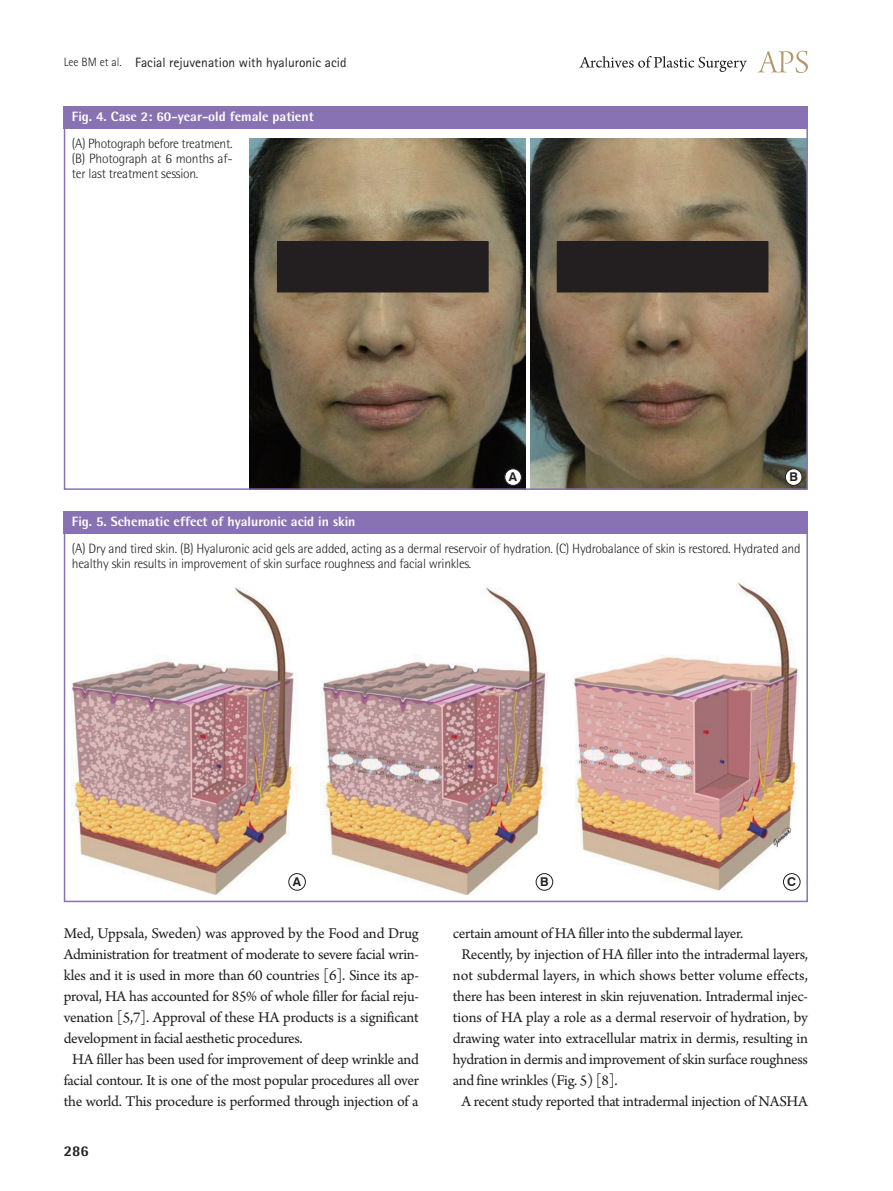
<style>
.page{position:relative;width:893px;height:1191px;background:#fff}
.page>*{position:absolute;margin:0;border:0;box-sizing:border-box;transform-origin:0 0}
.본문{font:15.75px/21px "Arno Pro";letter-spacing:-.02em;color:#231f20;text-align:justify}
.t1{font:800 15px "Rotis Semi Sans Std";color:#231f20}
.그림설명{font:300 13.5px/15px "Rotis Semi Sans Std";letter-spacing:-.015em;color:#231f20}
.표그림제목{font:800 13.5px "Rotis Semi Sans Std";color:#fff}
.t2{font:13.5px "Rotis Sans Serif Std";color:#231f20}
.t3{font:700 12.15px "Swiss 721 BT";color:#231f20}
.s1{font-weight:300;font-size:12px}
</style>
<div class="page">
<svg style="left:757px;top:51px;width:51px;height:22px"></svg>
<svg style="left:579px;top:56px;width:168px;height:16px"></svg>
<img style="left:71px;top:587px;width:229px;height:307px">
<img style="left:321px;top:587px;width:230px;height:307px">
<img style="left:573px;top:582px;width:225px;height:309px">
<div style="left:289px;top:873px;width:16px;height:17px;background:#fff;border-radius:50%"></div>
<div style="left:289px;top:873px;width:17px;height:17px;border:1px solid #231f20;border-radius:50%"></div>
<div style="left:536px;top:873px;width:17px;height:17px;background:#fff;border-radius:50%"></div>
<div style="left:536px;top:873px;width:17px;height:17px;border:1px solid #231f20;border-radius:50%"></div>
<div style="left:783px;top:873px;width:17px;height:17px;background:#fff;border-radius:50%"></div>
<div style="left:783px;top:873px;width:17px;height:17px;border:1px solid #231f20;border-radius:50%"></div>
<div style="left:64px;top:511px;width:744px;height:22px;background:#8972b3"></div>
<img style="left:249px;top:139px;width:277px;height:348px">
<img style="left:530px;top:139px;width:275px;height:348px">
<div style="left:505px;top:469px;width:16px;height:16px;background:#fff;border-radius:50%"></div>
<div style="left:505px;top:468px;width:17px;height:17px;border:1px solid #231f20;border-radius:50%"></div>
<div style="left:785px;top:469px;width:17px;height:16px;background:#fff;border-radius:50%"></div>
<div style="left:785px;top:468px;width:17px;height:17px;border:1px solid #231f20;border-radius:50%"></div>
<div style="left:64px;top:106px;width:744px;height:23px;background:#8972b3"></div>
<div style="left:277px;top:242px;width:211px;height:50px;background:#231f20"></div>
<div style="left:557px;top:242px;width:211px;height:50px;background:#231f20"></div>
<p class="t2" style="left:64px;top:54px;width:284px"><span class="s1">Lee BM et al.</span> Facial rejuvenation with hyaluronic acid</p>
<p class="표그림제목" style="left:72px;top:108px;width:243px">Fig. 4. Case 2: 60-year-old female patient</p>
<p class="그림설명" style="left:72px;top:136px;width:162px;text-align:justify">(A) Photograph before treatment. (B) Photograph at 6 months af&shy;ter last treatment session.</p>
<p class="표그림제목" style="left:72px;top:512px;width:285px">Fig. 5. Schematic effect of hyaluronic acid in skin</p>
<p class="t3" style="left:509px;top:470px;width:10px">A</p>
<p class="t3" style="left:789px;top:470px;width:10px">B</p>
<p class="그림설명" style="left:72px;top:541px;width:730px">(A) Dry and tired skin. (B) Hyaluronic acid gels are added, acting as a dermal reservoir of hydration. (C) Hydrobalance of skin is restored. Hydrated and healthy skin results in improvement of skin surface roughness and facial wrinkles.</p>
<p class="t3" style="left:293px;top:874px;width:10px">A</p>
<p class="t3" style="left:540px;top:874px;width:10px">B</p>
<p class="t3" style="left:787px;top:874px;width:10px">C</p>
<p class="본문" style="left:64px;top:924px;width:357px">Med, Uppsala, Sweden) was approved by the Food and Drug Administration for treatment of moderate to severe facial wrin&shy;kles and it is used in more than 60 countries [6]. Since its ap&shy;proval, HA has accounted for 85% of whole filler for facial reju&shy;venation [5,7]. Approval of these HA products is a significant development in facial aesthetic procedures.</p>
<p class="본문" style="left:64px;top:1050px;width:357px;text-align:center">HA filler has been used for improvement of deep wrinkle and facial contour. It is one of the most popular procedures all over the world. This procedure is performed through injection of a</p>
<p class="t1" style="left:64px;top:1141px;width:27px">286</p>
<p class="본문" style="left:453px;top:924px;width:292px">certain amount of HA filler into the subdermal layer.</p>
<p class="본문" style="left:453px;top:945px;width:357px;text-indent:9px">Recently, by injection of HA filler into the intradermal layers, not subdermal layers, in which shows better volume effects, there has been interest in skin rejuvenation. Intradermal injec&shy;tions of HA play a role as a dermal reservoir of hydration, by drawing water into extracellular matrix in dermis, resulting in hydration in dermis and improvement of skin surface roughness and fine wrinkles (Fig. 5) [8].</p>
<p class="본문" style="left:461px;top:1092px;width:348px">A recent study reported that intradermal injection of NASHA</p>
</div>
